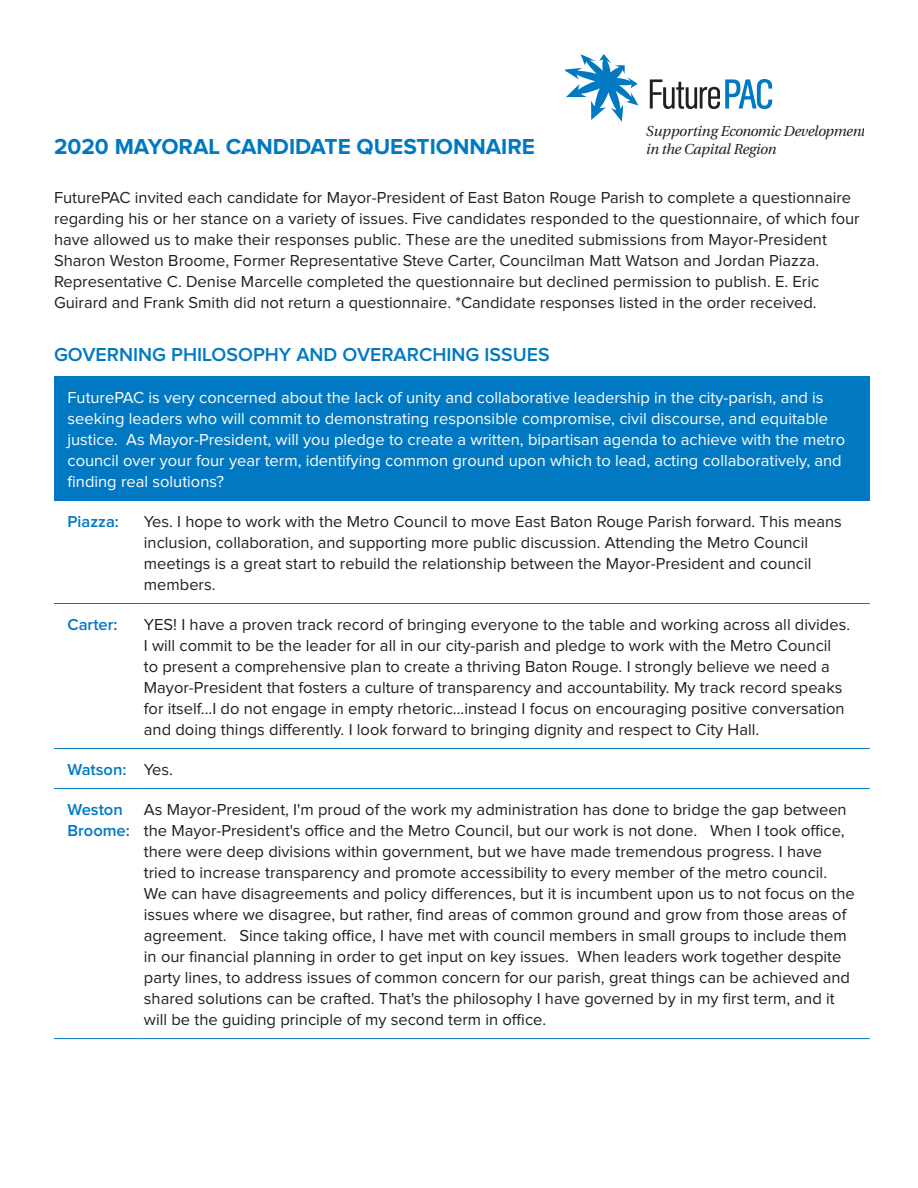
<style>
.page{position:relative;width:918px;height:1188px;background:#fff}
.page>*{position:absolute;margin:0;border:0;box-sizing:border-box;transform-origin:0 0}
.Basic2{font:700 22.5px "Proxima Nova";color:#0079c2}
.Basic2-2{font:600 19.5px "Proxima Nova";color:#0079c2}
.Basic2-3{font:16.5px/21px "Proxima Nova";color:#231f20}
.Basic2-4{font:16.5px/21px "Proxima Nova";color:#fff}
.Basic2-5{font:600 16.5px/21px "Proxima Nova";color:#0079c2}
.t1{font:italic 14.4px/18.6px "Utopia";letter-spacing:-.015em;color:#231f20}
</style>
<div class="page">
<svg style="left:566px;top:54px;width:72px;height:68px"></svg>
<svg style="left:650px;top:79px;width:122px;height:30px"></svg>
<div style="left:54px;top:376px;width:816px;height:124px;background:#0079c2"></div>
<hr style="left:54px;top:500px;width:83px;height:1px;background:#0079c2">
<hr style="left:137px;top:500px;width:733px;height:1px;background:#0079c2">
<hr style="left:54px;top:603px;width:83px;height:1px;background:#0079c2">
<hr style="left:137px;top:603px;width:733px;height:1px;background:#0079c2">
<hr style="left:54px;top:748px;width:83px;height:1px;background:#0079c2">
<hr style="left:137px;top:748px;width:733px;height:1px;background:#0079c2">
<hr style="left:54px;top:788px;width:83px;height:1px;background:#0079c2">
<hr style="left:137px;top:788px;width:733px;height:1px;background:#0079c2">
<hr style="left:54px;top:1038px;width:83px;height:1px;background:#0079c2">
<hr style="left:137px;top:1038px;width:733px;height:1px;background:#0079c2">
<p class="t1" style="left:646px;top:122px;width:221px">Supporting Economic Development in the Capital Region</p>
<p class="Basic2-3" style="left:54px;top:188px;width:807px">FuturePAC invited each candidate for Mayor-President of East Baton Rouge Parish to complete a questionnaire regarding his or her stance on a variety of issues. Five candidates responded to the questionnaire, of which four have allowed us to make their responses public. These are the unedited submissions from Mayor-President Sharon Weston Broome, Former Representative Steve Carter, Councilman Matt Watson and Jordan Piazza.<br>Representative C. Denise Marcelle completed the questionnaire but declined permission to publish. E. Eric Guirard and Frank Smith did not return a questionnaire. *Candidate responses listed in the order received.</p>
<p class="Basic2" style="left:54px;top:136px;width:483px">2020 MAYORAL CANDIDATE QUESTIONNAIRE</p>
<p class="Basic2-2" style="left:54px;top:346px;width:497px">GOVERNING PHILOSOPHY AND OVERARCHING ISSUES</p>
<p class="Basic2-4" style="left:68px;top:388px;width:779px">FuturePAC is very concerned about the lack of unity and collaborative leadership in the city-parish, and is seeking leaders who will commit to demonstrating responsible compromise, civil discourse, and equitable justice. As Mayor-President, will you pledge to create a written, bipartisan agenda to achieve with the metro council over your four year term, identifying common ground upon which to lead, acting collaboratively, and finding real solutions?</p>
<p class="Basic2-5" style="left:68px;top:512px;width:53px">Piazza:</p>
<p class="Basic2-3" style="left:144px;top:512px;width:699px">Yes. I hope to work with the Metro Council to move East Baton Rouge Parish forward. This means inclusion, collaboration, and supporting more public discussion. Attending the Metro Council meetings is a great start to rebuild the relationship between the Mayor-President and council members.</p>
<p class="Basic2-5" style="left:68px;top:615px;width:51px">Carter:</p>
<p class="Basic2-3" style="left:144px;top:615px;width:708px">YES! I have a proven track record of bringing everyone to the table and working across all divides.<br>I will commit to be the leader for all in our city-parish and pledge to work with the Metro Council<br>to present a comprehensive plan to create a thriving Baton Rouge. I strongly believe we need a Mayor-President that fosters a culture of transparency and accountability. My track record speaks for itself...I do not engage in empty rhetoric...instead I focus on encouraging positive conversation and doing things differently. I look forward to bringing dignity and respect to City Hall.</p>
<p class="Basic2-5" style="left:68px;top:760px;width:60px">Watson:</p>
<p class="Basic2-3" style="left:144px;top:760px;width:31px">Yes.</p>
<p class="Basic2-5" style="left:68px;top:800px;width:64px">Weston<br>Broome:</p>
<p class="Basic2-3" style="left:144px;top:800px;width:712px">As Mayor-President, I'm proud of the work my administration has done to bridge the gap between the Mayor-President's office and the Metro Council, but our work is not done. When I took office, there were deep divisions within government, but we have made tremendous progress. I have tried to increase transparency and promote accessibility to every member of the metro council.<br>We can have disagreements and policy differences, but it is incumbent upon us to not focus on the issues where we disagree, but rather, find areas of common ground and grow from those areas of agreement. Since taking office, I have met with council members in small groups to include them in our financial planning in order to get input on key issues. When leaders work together despite party lines, to address issues of common concern for our parish, great things can be achieved and shared solutions can be crafted. That's the philosophy I have governed by in my first term, and it will be the guiding principle of my second term in office.</p>
</div>
